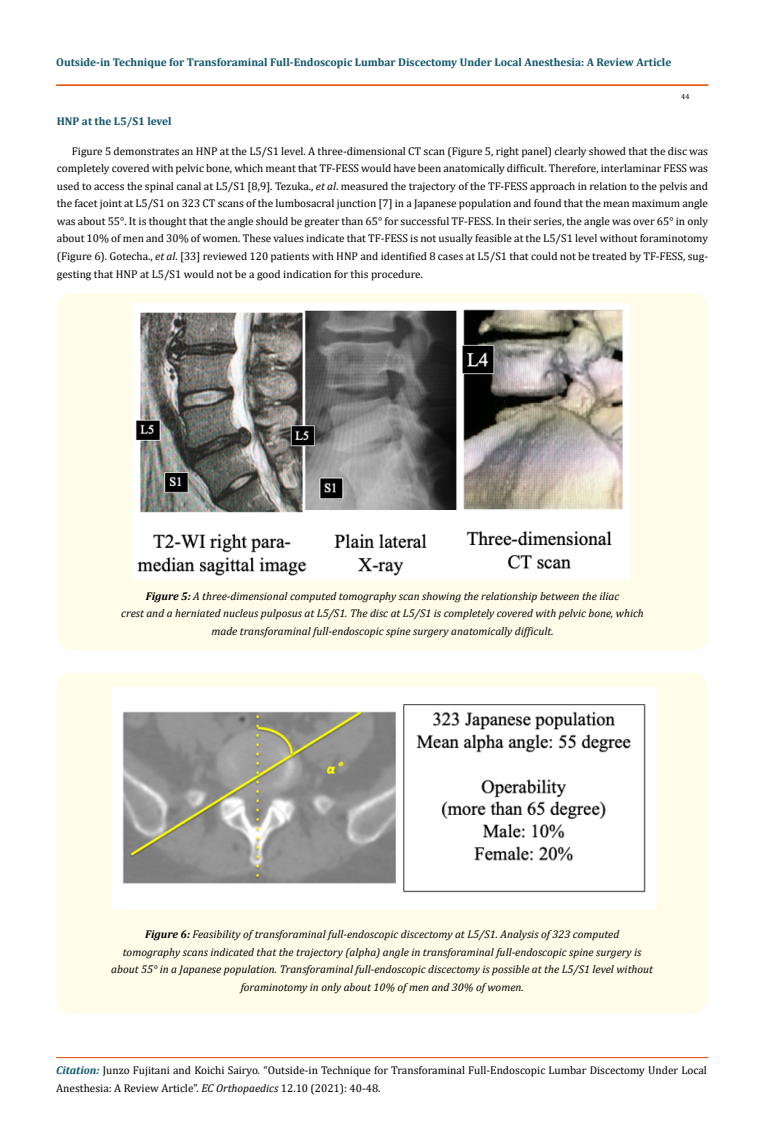
<style>
.page{position:relative;width:764px;height:1142px;background:#fff}
.page>*{position:absolute;margin:0;border:0;box-sizing:border-box;transform-origin:0 0}
.t1{font:11.25px/17.5px "Cambria";color:#000}
.t2{font:italic 11.25px/17.5px "Cambria";color:#000;text-align:center}
.t3{font:700 11.25px "Cambria";color:#0e546a}
.t4{font:7.5px "Cambria";color:#000}
.s1{font-style:italic}
.s2{font-weight:700}
.s3{font-weight:700;font-style:italic;color:#0e546a}
</style>
<div class="page">
<div style="left:57px;top:85px;width:651px;height:1px;border:1px solid #e05d1a"></div>
<div style="left:56px;top:1057px;width:652px;height:1px;border:1px solid #e05d1a"></div>
<div style="left:57px;top:293px;width:651px;height:357px;background:#fffde9;border-radius:15px"></div>
<img style="left:133px;top:303px;width:495px;height:276px">
<div style="left:56px;top:672px;width:652px;height:341px;background:#fffde9;border-radius:15px"></div>
<img style="left:113px;top:687px;width:544px;height:220px">
<p class="t3" style="left:56px;top:54px;width:616px">Outside-in Technique for Transforaminal Full-Endoscopic Lumbar Discectomy Under Local Anesthesia: A Review Article</p>
<p class="t4" style="left:681px;top:92px;width:10px">44</p>
<p class="t3" style="left:57px;top:113px;width:116px">HNP at the L5/S1 level</p>
<p class="t1" style="left:57px;top:142px;width:653px;text-align:justify;text-indent:15px">Figure 5 demonstrates an HNP at the L5/S1 level. A three-dimensional CT scan (Figure 5, right panel) clearly showed that the disc was completely covered with pelvic bone, which meant that TF-FESS would have been anatomically difficult. Therefore, interlaminar FESS was used to access the spinal canal at L5/S1 [8,9]. Tezuka., <span class="s1">et al</span>. measured the trajectory of the TF-FESS approach in relation to the pelvis and the facet joint at L5/S1 on 323 CT scans of the lumbosacral junction [7] in a Japanese population and found that the mean maximum angle was about 55°. It is thought that the angle should be greater than 65° for successful TF-FESS. In their series, the angle was over 65° in only about 10% of men and 30% of women. These values indicate that TF-FESS is not usually feasible at the L5/S1 level without foraminotomy (Figure 6). Gotecha., <span class="s1">et al</span>. [33] reviewed 120 patients with HNP and identified 8 cases at L5/S1 that could not be treated by TF-FESS, sug&shy;gesting that HNP at L5/S1 would not be a good indication for this procedure.</p>
<p class="t2" style="left:121px;top:586px;width:524px"><span class="s2">Figure 5:</span> A three-dimensional computed tomography scan showing the relationship between the iliac<br>crest and a herniated nucleus pulposus at L5/S1. The disc at L5/S1 is completely covered with pelvic bone, which made transforaminal full-endoscopic spine surgery anatomically difficult.</p>
<p class="t2" style="left:111px;top:924px;width:543px"><span class="s2">Figure 6:</span> Feasibility of transforaminal full-endoscopic discectomy at L5/S1. Analysis of 323 computed<br>tomography scans indicated that the trajectory (alpha) angle in transforaminal full-endoscopic spine surgery is about 55° in a Japanese population. Transforaminal full-endoscopic discectomy is possible at the L5/S1 level without foraminotomy in only about 10% of men and 30% of women.</p>
<p class="t1" style="left:56px;top:1061px;width:652px"><span class="s3">Citation:</span> Junzo Fujitani and Koichi Sairyo<span class="s1">.</span> “Outside-in Technique for Transforaminal Full-Endoscopic Lumbar Discectomy Under Local<br>Anesthesia: A Review Article”. <span class="s1">EC Orthopaedics</span> 12.10 (2021): 40-48.</p>
</div>
